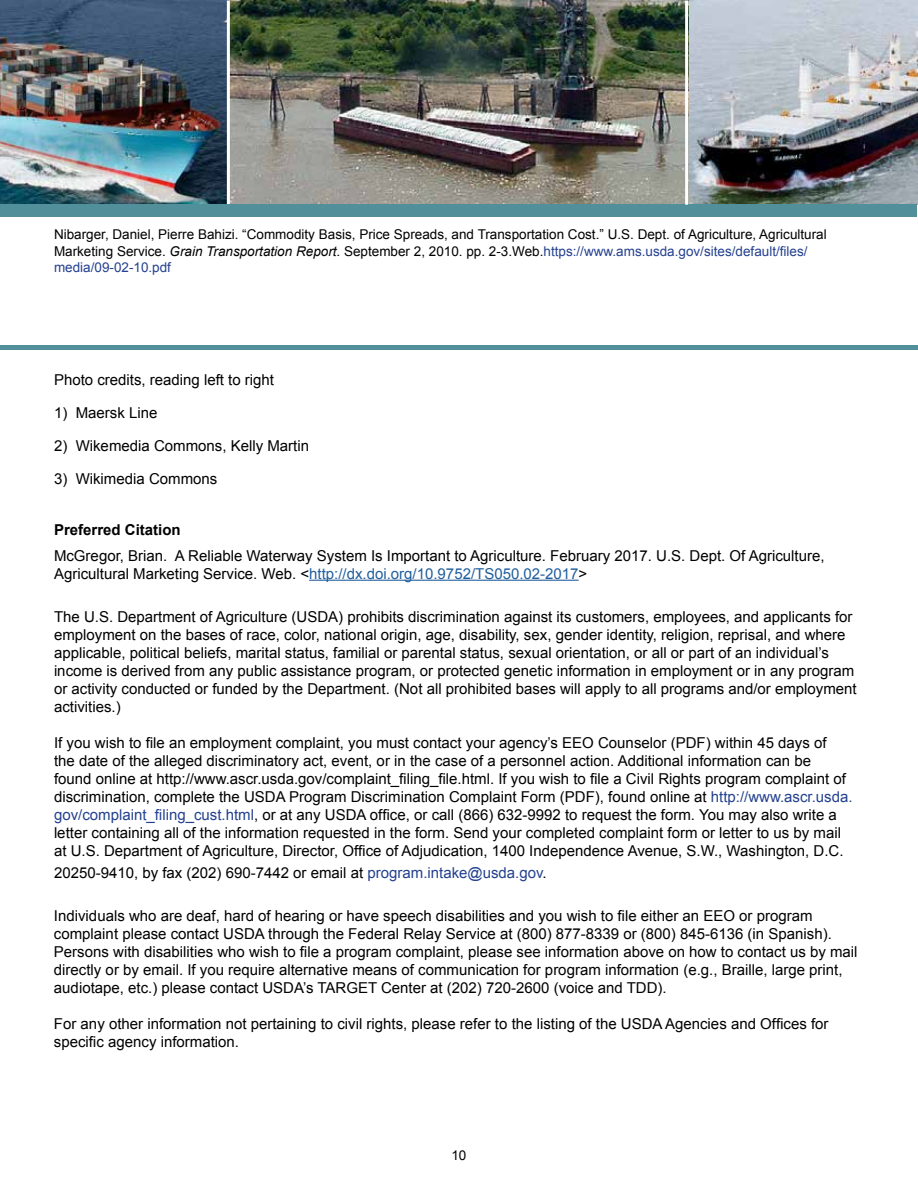
<style>
.page{position:relative;width:918px;height:1188px;background:#fff}
.page>*{position:absolute;margin:0;border:0;box-sizing:border-box;transform-origin:0 0}
.t1{font:15px/18px "Arial";color:#000}
.t2{font:700 15px "Arial";color:#000}
.t3{font:13.5px/16.2px "Arial";color:#000}
.s1{font-style:italic}
.s2{color:#24418f}
.s3{color:#215e9e}
</style>
<div class="page">
<img style="left:0;top:1px;width:918px;height:204px">
<hr style="left:227px;top:1px;width:3px;height:204px;background:#fff">
<div style="left:1px;top:205px;width:916px;height:12px;background:#518f9a"></div>
<hr style="left:685px;top:1px;width:3px;height:204px;background:#fff">
<hr style="left:309px;top:580px;width:270px;height:1px;background:#215e9e">
<hr style="left:1px;top:346px;width:917px;height:4px;background:#518f9a">
<p class="t3" style="left:54px;top:227px;width:774px">Nibarger, Daniel, Pierre Bahizi. “Commodity Basis, Price Spreads, and Transportation Cost.” U.S. Dept. of Agriculture, Agricultural<br>Marketing Service. <span class="s1">Grain Transportation Report</span>. September 2, 2010. pp. 2-3.Web.<span class="s2">https://www.ams.usda.gov/sites/default/files/ media/09-02-10.pdf</span></p>
<p class="t1" style="left:54px;top:371px;width:222px">Photo credits, reading left to right</p>
<p class="t1" style="left:54px;top:404px;width:105px">1) Maersk Line</p>
<p class="t1" style="left:54px;top:437px;width:257px">2) Wikemedia Commons, Kelly Martin</p>
<p class="t1" style="left:54px;top:470px;width:165px">3) Wikimedia Commons</p>
<p class="t2" style="left:54px;top:520px;width:128px">Preferred Citation</p>
<p class="t1" style="left:54px;top:547px;width:772px">McGregor, Brian. A Reliable Waterway System Is Important to Agriculture. February 2017. U.S. Dept. Of Agriculture,<br>Agricultural Marketing Service. Web. &lt;<span class="s3">http://dx.doi.org/10.9752/TS050.02-2017</span>&gt;</p>
<p class="t1" style="left:54px;top:608px;width:804px">The U.S. Department of Agriculture (USDA) prohibits discrimination against its customers, employees, and applicants for employment on the bases of race, color, national origin, age, disability, sex, gender identity, religion, reprisal, and where applicable, political beliefs, marital status, familial or parental status, sexual orientation, or all or part of an individual’s income is derived from any public assistance program, or protected genetic information in employment or in any program or activity conducted or funded by the Department. (Not all prohibited bases will apply to all programs and/or employment activities.)</p>
<p class="t1" style="left:54px;top:734px;width:800px">If you wish to file an employment complaint, you must contact your agency’s EEO Counselor (PDF) within 45 days of<br>the date of the alleged discriminatory act, event, or in the case of a personnel action. Additional information can be<br>found online at http://www.ascr.usda.gov/complaint_filing_file.html. If you wish to file a Civil Rights program complaint of discrimination, complete the USDA Program Discrimination Complaint Form (PDF), found online at <span class="s2">http://www.ascr.usda. gov/complaint_filing_cust.html</span>, or at any USDA office, or call (866) 632-9992 to request the form. You may also write a letter containing all of the information requested in the form. Send your completed complaint form or letter to us by mail at U.S. Department of Agriculture, Director, Office of Adjudication, 1400 Independence Avenue, S.W., Washington, D.C.</p>
<p class="t1" style="left:54px;top:864px;width:494px">20250-9410, by fax (202) 690-7442 or email at <span class="s2">program.intake@usda.gov</span>.</p>
<p class="t1" style="left:54px;top:907px;width:805px">Individuals who are deaf, hard of hearing or have speech disabilities and you wish to file either an EEO or program complaint please contact USDA through the Federal Relay Service at (800) 877-8339 or (800) 845-6136 (in Spanish).<br>Persons with disabilities who wish to file a program complaint, please see information above on how to contact us by mail directly or by email. If you require alternative means of communication for program information (e.g., Braille, large print, audiotape, etc.) please contact USDA’s TARGET Center at (202) 720-2600 (voice and TDD).</p>
<p class="t1" style="left:54px;top:1015px;width:776px">For any other information not pertaining to civil rights, please refer to the listing of the USDA Agencies and Offices for specific agency information.</p>
<p class="t3" style="left:451px;top:1147px;width:17px">10</p>
</div>
